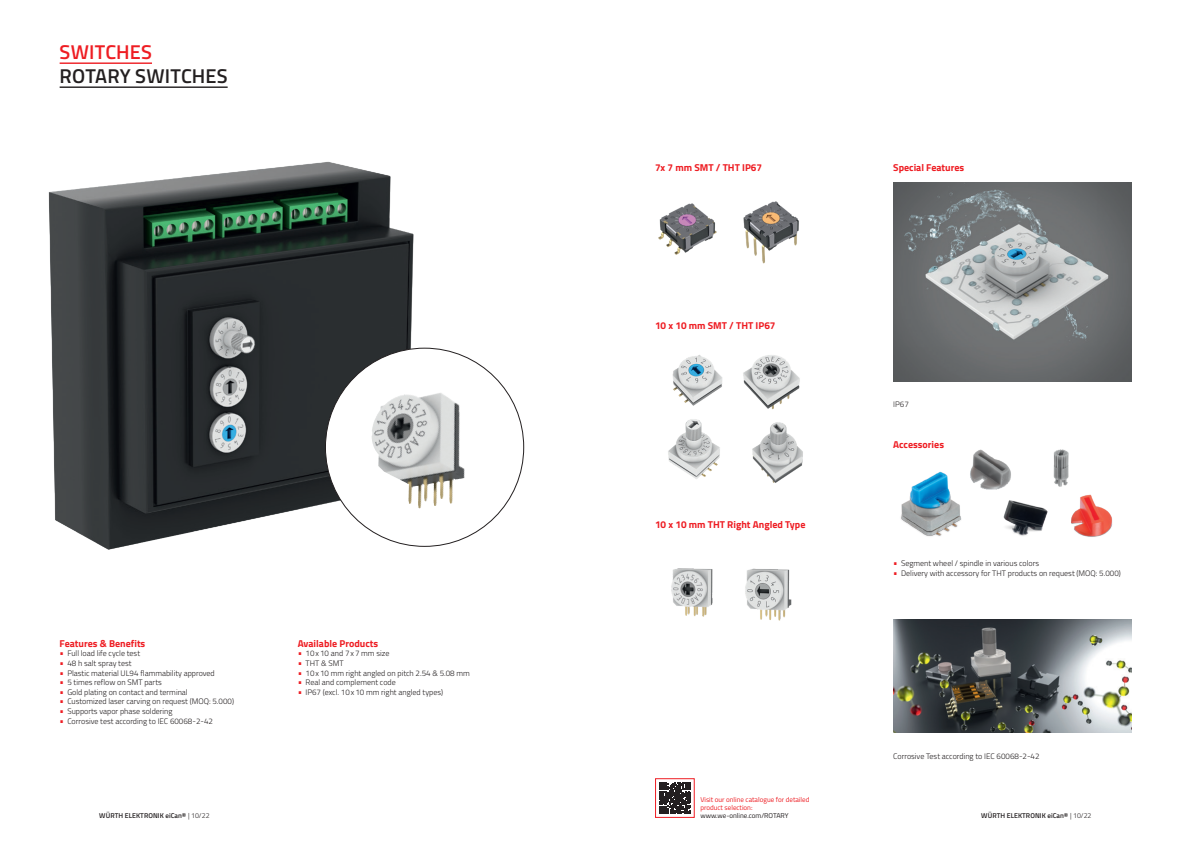
<style>
.page{position:relative;width:1191px;height:842px;background:#fff}
.page>*{position:absolute;margin:0;border:0;box-sizing:border-box;transform-origin:0 0}
.t1{font:600 20px "Titillium";letter-spacing:.005em;color:#231f20}
.t2{font:600 20px "Titillium";letter-spacing:.005em;color:#ee1d23}
.t3{font:700 10px "Titillium";color:#ee1d23}
.t4{font:300 8px "Titillium";color:#231f20}
.t5{font:600 7px "Titillium";letter-spacing:.01em;color:#231f20}
.t6{font:7px/8px "Titillium";color:#ee1d23}
.t7{font:7px "Titillium";color:#231f20}
.s1{font-size:9.5px;color:#ee1d23}
.s2{font-weight:300}
</style>
<div class="page">
<svg style="left:659px;top:782px;width:31px;height:32px"></svg>
<div style="left:655px;top:778px;width:39px;height:40px;border:1px solid #ee1d23"></div>
<img style="left:668px;top:419px;width:52px;height:60px">
<img style="left:672px;top:355px;width:44px;height:51px">
<img style="left:716px;top:355px;width:84px;height:67px">
<img style="left:738px;top:412px;width:65px;height:71px">
<img style="left:893px;top:619px;width:238px;height:114px">
<hr style="left:60px;top:62px;width:92px;height:2px;background:#ee1d23">
<hr style="left:60px;top:86px;width:168px;height:2px;background:#231f20">
<img style="left:901px;top:471px;width:61px;height:66px">
<img style="left:970px;top:449px;width:41px;height:41px">
<img style="left:1003px;top:500px;width:45px;height:36px">
<img style="left:1053px;top:449px;width:16px;height:38px">
<img style="left:1071px;top:494px;width:42px;height:43px">
<img style="left:48px;top:161px;width:462px;height:389px">
<img style="left:893px;top:183px;width:238px;height:198px">
<svg style="left:325px;top:348px;width:199px;height:198px"></svg>
<img style="left:371px;top:392px;width:71px;height:54px">
<img style="left:658px;top:203px;width:58px;height:52px">
<img style="left:716px;top:201px;width:83px;height:63px">
<img style="left:671px;top:568px;width:42px;height:49px">
<img style="left:745px;top:568px;width:47px;height:53px">
<h1 class="t2" style="left:60px;top:37px;width:94px">SWITCHES</h1>
<h1 class="t1" style="left:60px;top:61px;width:169px">ROTARY SWITCHES</h1>
<p class="t3" style="left:60px;top:636px;width:87px">Features &amp; Benefits</p>
<p class="t4" style="left:60px;top:648px;width:82px"><span class="s1">•</span> Full load life cycle test</p>
<p class="t4" style="left:60px;top:657px;width:73px"><span class="s1">•</span> 48 h salt spray test</p>
<p class="t4" style="left:60px;top:667px;width:157px"><span class="s1">•</span> Plastic material UL94 flammability approved</p>
<p class="t4" style="left:60px;top:677px;width:104px"><span class="s1">•</span> 5 times reflow on SMT parts</p>
<p class="t4" style="left:60px;top:686px;width:130px"><span class="s1">•</span> Gold plating on contact and terminal</p>
<p class="t4" style="left:60px;top:696px;width:176px"><span class="s1">•</span> Customized laser carving on request (MOQ: 5.000)</p>
<p class="t4" style="left:60px;top:705px;width:115px"><span class="s1">•</span> Supports vapor phase soldering</p>
<p class="t4" style="left:60px;top:715px;width:155px"><span class="s1">•</span> Corrosive test according to IEC 60068-2-42</p>
<p class="t3" style="left:298px;top:636px;width:82px">Available Products</p>
<p class="t4" style="left:298px;top:648px;width:93px"><span class="s1">•</span> 10x10 and 7x7 mm size</p>
<p class="t4" style="left:298px;top:657px;width:47px"><span class="s1">•</span> THT &amp; SMT</p>
<p class="t4" style="left:298px;top:667px;width:174px"><span class="s1">•</span> 10x10 mm right angled on pitch 2.54 &amp; 5.08 mm</p>
<p class="t4" style="left:298px;top:677px;width:100px"><span class="s1">•</span> Real and complement code</p>
<p class="t4" style="left:298px;top:686px;width:147px"><span class="s1">•</span> IP67 (excl. 10x10 mm right angled types)</p>
<p class="t3" style="left:655px;top:159px;width:109px">7x 7 mm SMT / THT IP67</p>
<p class="t3" style="left:655px;top:318px;width:122px">10 x 10 mm SMT / THT IP67</p>
<p class="t3" style="left:655px;top:517px;width:152px">10 x 10 mm THT Right Angled Type</p>
<p class="t3" style="left:893px;top:159px;width:73px">Special Features</p>
<p class="t4" style="left:893px;top:399px;width:17px">IP67</p>
<p class="t3" style="left:893px;top:437px;width:52px">Accessories</p>
<p class="t4" style="left:893px;top:557px;width:147px"><span class="s1">•</span> Segment wheel / spindle in various colors</p>
<p class="t4" style="left:893px;top:567px;width:229px"><span class="s1">•</span> Delivery with accessory for THT products on request (MOQ: 5.000)</p>
<p class="t4" style="left:893px;top:750px;width:148px">Corrosive Test according to IEC 60068-2-42</p>
<p class="t6" style="left:700px;top:795px;width:110px">Visit our online catalogue for detailed product selection:</p>
<p class="t7" style="left:700px;top:810px;width:90px">www.we-online.com/ROTARY</p>
<p class="t5" style="left:99px;top:810px;width:112px">WÜRTH ELEKTRONIK eiCan® <span class="s2">| 10/22</span></p>
<p class="t5" style="left:981px;top:810px;width:112px">WÜRTH ELEKTRONIK eiCan® <span class="s2">| 10/22</span></p>
</div>
